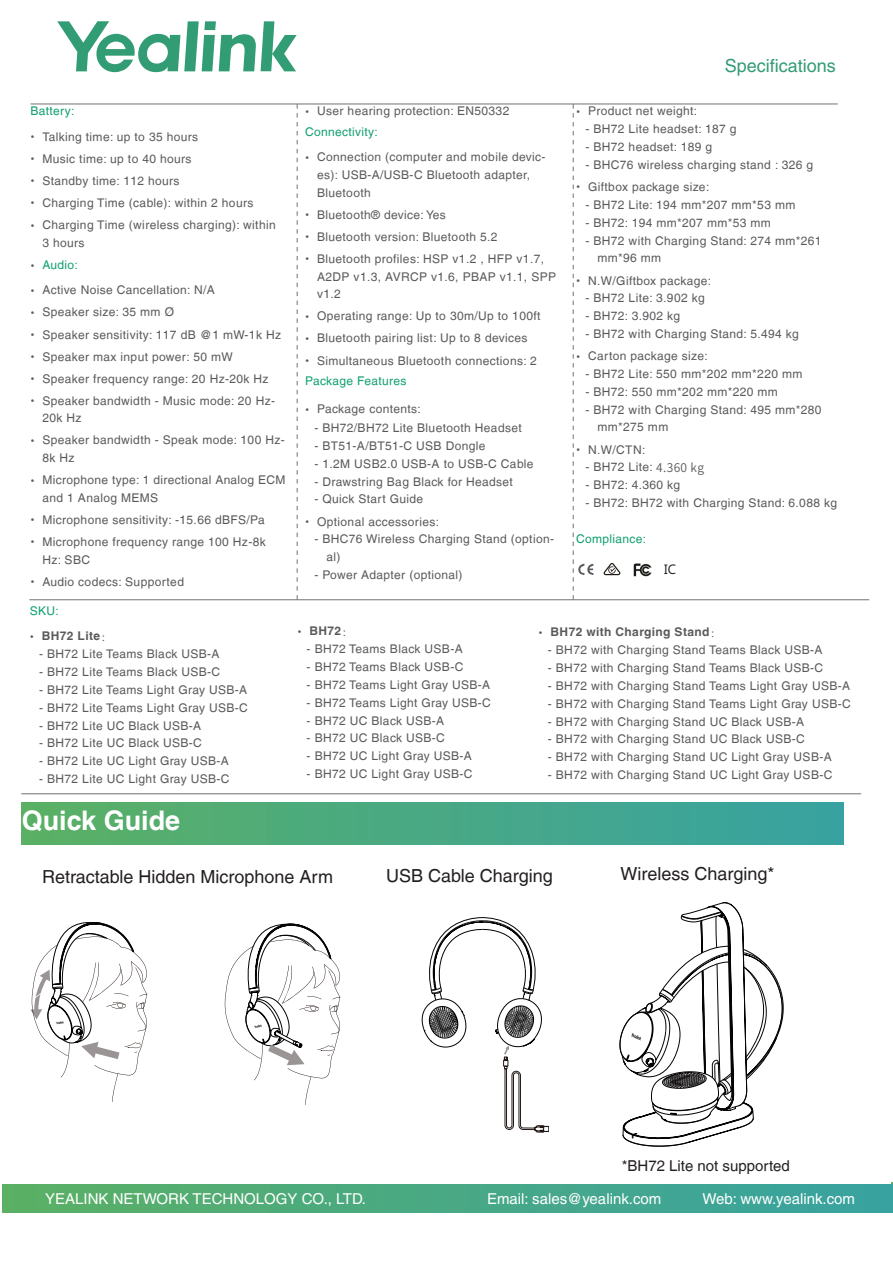
<style>
.page{position:relative;width:893px;height:1263px;background:#fff}
.page>*{position:absolute;margin:0;border:0;box-sizing:border-box;transform-origin:0 0}
.t1{font:700 27px "Helvetica LT";color:#fff}
.t2{font:18px "Helvetica LT";color:#231f20}
.t3{font:18px "Helvetica LT";color:#329c75}
.t4{font:15px "Helvetica LT";color:#fff}
.t5{font:15px "Helvetica LT";color:#231f20}
.t6{font:13.5px "Microsoft Phags Pa";color:#231f20}
.t7{font:12px/17.7px "Helvetica LT";letter-spacing:.03em;color:#5a595c}
.t8{font:700 12px "Helvetica LT";letter-spacing:.03em;color:#5a595c}
.t9{font:12px "Helvetica LT";letter-spacing:.03em;color:#109f6f}
.s1{font-family:"Microsoft Phags Pa";font-size:10.5px}
.s2{font-family:"Microsoft Phags Pa";font-size:10.5px;color:#5a595c}
.s3{font-family:"Microsoft Phags Pa";font-weight:400;font-size:10.5px}
.s4{font-family:"Adobe Song Std";font-weight:300}
.s5{color:#109f6f}
.s6{font-family:"Source Han Sans CN"}
</style>
<div class="page">
<svg style="left:57px;top:21px;width:240px;height:51px"></svg>
<div style="left:2px;top:1185px;width:891px;height:27px;background:linear-gradient(to right,#5ab065,#38a2a2)"></div>
<hr style="left:30px;top:104px;width:808px;height:1px;background:#707070">
<hr style="left:21px;top:793px;width:840px;height:1px;background:#707070">
<svg style="left:297px;top:104px;width:1px;height:495px"></svg>
<svg style="left:573px;top:104px;width:20px;height:495px"></svg>
<svg style="left:603px;top:563px;width:17px;height:12px"></svg>
<img style="left:633px;top:563px;width:18px;height:14px">
<div style="left:22px;top:802px;width:822px;height:42px;background:linear-gradient(to right,#5ab065,#38a2a2)"></div>
<svg style="left:225px;top:923px;width:115px;height:182px"></svg>
<svg style="left:30px;top:922px;width:117px;height:180px"></svg>
<svg style="left:620px;top:902px;width:163px;height:244px"></svg>
<svg style="left:422px;top:917px;width:127px;height:215px"></svg>
<hr style="left:29px;top:599px;width:840px;height:1px;background:#707070">
<p class="t9" style="left:30px;top:107px;width:46px">Battery:</p>
<p class="t7" style="left:30px;top:129px;width:169px"><span class="s1">•</span> Talking time: up to 35 hours</p>
<p class="t7" style="left:30px;top:151px;width:163px"><span class="s1">•</span> Music time: up to 40 hours</p>
<p class="t7" style="left:30px;top:173px;width:151px"><span class="s1">•</span> Standby time: 112 hours</p>
<p class="t7" style="left:30px;top:195px;width:224px"><span class="s1">•</span> Charging Time (cable): within 2 hours</p>
<p class="t7" style="left:42px;top:217px;width:235px;text-indent:-12px"><span class="s1">•</span> Charging Time (wireless charging): within<br>3 hours</p>
<p class="t9" style="left:30px;top:260px;width:49px"><span class="s2">•</span> Audio:</p>
<p class="t7" style="left:30px;top:282px;width:186px"><span class="s1">•</span> Active Noise Cancellation: N/A</p>
<p class="t7" style="left:30px;top:303px;width:145px"><span class="s1">•</span> Speaker size: 35 mm Ø</p>
<p class="t7" style="left:30px;top:325px;width:252px"><span class="s1">•</span> Speaker sensitivity: 117 dB @1 mW-1k Hz</p>
<p class="t7" style="left:30px;top:349px;width:204px"><span class="s1">•</span> Speaker max input power: 50 mW</p>
<p class="t7" style="left:30px;top:370px;width:240px"><span class="s1">•</span> Speaker frequency range: 20 Hz-20k Hz</p>
<p class="t7" style="left:42px;top:392px;width:234px;text-indent:-12px"><span class="s1">•</span> Speaker bandwidth - Music mode: 20 Hz-<br>20k Hz</p>
<p class="t7" style="left:42px;top:431px;width:244px;text-indent:-12px"><span class="s1">•</span> Speaker bandwidth - Speak mode: 100 Hz-<br>8k Hz</p>
<p class="t7" style="left:42px;top:472px;width:245px;text-indent:-12px"><span class="s1">•</span> Microphone type: 1 directional Analog ECM and 1 Analog MEMS</p>
<p class="t7" style="left:30px;top:512px;width:236px"><span class="s1">•</span> Microphone sensitivity: -15.66 dBFS/Pa</p>
<p class="t7" style="left:42px;top:533px;width:225px;text-indent:-12px"><span class="s1">•</span> Microphone frequency range 100 Hz-8k<br>Hz: SBC</p>
<p class="t7" style="left:30px;top:574px;width:155px"><span class="s1">•</span> Audio codecs: Supported</p>
<p class="t9" style="left:30px;top:606px;width:31px">SKU:</p>
<p class="t8" style="left:30px;top:631px;width:84px"><span class="s3">•</span> BH72 Lite<span class="s4">：</span></p>
<p class="t7" style="left:39px;top:646px;width:182px">- BH72 Lite Teams Black USB-A</p>
<p class="t7" style="left:39px;top:664px;width:183px">- BH72 Lite Teams Black USB-C</p>
<p class="t7" style="left:39px;top:682px;width:210px">- BH72 Lite Teams Light Gray USB-A</p>
<p class="t7" style="left:39px;top:700px;width:210px">- BH72 Lite Teams Light Gray USB-C</p>
<p class="t7" style="left:39px;top:717px;width:164px">- BH72 Lite UC Black USB-A</p>
<p class="t7" style="left:39px;top:735px;width:164px">- BH72 Lite UC Black USB-C</p>
<p class="t7" style="left:39px;top:753px;width:191px">- BH72 Lite UC Light Gray USB-A</p>
<p class="t7" style="left:39px;top:771px;width:192px">- BH72 Lite UC Light Gray USB-C</p>
<p class="t7" style="left:305px;top:102px;width:206px;line-height:20.9px"><span class="s1">•</span> User hearing protection: EN50332<br><span class="s5">Connectivity:</span></p>
<p class="t7" style="left:317px;top:149px;width:230px;text-indent:-12px"><span class="s1">•</span> Connection (computer and mobile devic&shy;es): USB-A/USB-C Bluetooth adapter,<br>Bluetooth</p>
<p class="t7" style="left:305px;top:207px;width:142px"><span class="s1">•</span> Bluetooth® device: Yes</p>
<p class="t7" style="left:305px;top:229px;width:194px"><span class="s1">•</span> Bluetooth version: Bluetooth 5.2</p>
<p class="t7" style="left:317px;top:251px;width:240px;text-indent:-12px"><span class="s1">•</span> Bluetooth profiles: HSP v1.2 , HFP v1.7,<br>A2DP v1.3, AVRCP v1.6, PBAP v1.1, SPP v1.2</p>
<p class="t7" style="left:305px;top:308px;width:237px"><span class="s1">•</span> Operating range: Up to 30m/Up to 100ft</p>
<p class="t7" style="left:305px;top:330px;width:224px"><span class="s1">•</span> Bluetooth pairing list: Up to 8 devices</p>
<p class="t7" style="left:305px;top:351px;width:233px;line-height:20.9px"><span class="s1">•</span> Simultaneous Bluetooth connections: 2<br><span class="s5">Package Features</span></p>
<p class="t7" style="left:305px;top:401px;width:117px"><span class="s1">•</span> Package contents:</p>
<p class="t7" style="left:314px;top:420px;width:209px">- BH72/BH72 Lite Bluetooth Headset</p>
<p class="t7" style="left:314px;top:438px;width:173px">- BT51-A/BT51-C USB Dongle</p>
<p class="t7" style="left:314px;top:456px;width:221px">- 1.2M USB2.0 USB-A to USB-C Cable</p>
<p class="t7" style="left:314px;top:474px;width:200px">- Drawstring Bag Black for Headset</p>
<p class="t7" style="left:314px;top:491px;width:110px">- Quick Start Guide</p>
<p class="t7" style="left:305px;top:514px;width:136px"><span class="s1">•</span> Optional accessories:</p>
<p class="t7" style="left:326px;top:531px;width:229px;text-indent:-12px">- BHC76 Wireless Charging Stand (option&shy;al)</p>
<p class="t7" style="left:314px;top:567px;width:150px">- Power Adapter (optional)</p>
<h2 class="t3" style="left:725px;top:59px;width:113px">Specifications</h2>
<p class="t7" style="left:576px;top:103px;width:123px"><span class="s1">•</span> Product net weight:</p>
<p class="t7" style="left:585px;top:121px;width:153px">- BH72 Lite headset: 187 g</p>
<p class="t7" style="left:585px;top:139px;width:128px">- BH72 headset: 189 g</p>
<p class="t7" style="left:585px;top:157px;width:229px">- BHC76 wireless charging stand : 326 g</p>
<p class="t7" style="left:576px;top:178px;width:135px"><span class="s1">•</span> Giftbox package size:</p>
<p class="t7" style="left:585px;top:197px;width:211px">- BH72 Lite: 194 mm*207 mm*53 mm</p>
<p class="t7" style="left:585px;top:215px;width:187px">- BH72: 194 mm*207 mm*53 mm</p>
<p class="t7" style="left:597px;top:232px;width:226px;text-indent:-12px">- BH72 with Charging Stand: 274 mm*261 mm*96 mm</p>
<p class="t7" style="left:576px;top:273px;width:136px"><span class="s1">•</span> N.W/Giftbox package:</p>
<p class="t7" style="left:585px;top:290px;width:121px">- BH72 Lite: 3.902 kg</p>
<p class="t7" style="left:585px;top:308px;width:96px">- BH72: 3.902 kg</p>
<p class="t7" style="left:585px;top:326px;width:215px">- BH72 with Charging Stand: 5.494 kg</p>
<p class="t7" style="left:576px;top:347px;width:133px"><span class="s1">•</span> Carton package size:</p>
<p class="t7" style="left:585px;top:366px;width:218px">- BH72 Lite: 550 mm*202 mm*220 mm</p>
<p class="t7" style="left:585px;top:384px;width:194px">- BH72: 550 mm*202 mm*220 mm</p>
<p class="t7" style="left:597px;top:402px;width:226px;text-indent:-12px">- BH72 with Charging Stand: 495 mm*280 mm*275 mm</p>
<p class="t7" style="left:576px;top:442px;width:71px"><span class="s1">•</span> N.W/CTN:</p>
<p class="t7" style="left:585px;top:459px;width:120px">- BH72 Lite: <span class="s6">4.360 kg</span></p>
<p class="t7" style="left:585px;top:477px;width:96px">- BH72: 4.360 kg</p>
<p class="t7" style="left:585px;top:495px;width:253px">- BH72: BH72 with Charging Stand: 6.088 kg</p>
<p class="t9" style="left:576px;top:534px;width:72px">Compliance:</p>
<p class="t6" style="left:664px;top:563px;width:13px">IC</p>
<p class="t8" style="left:297px;top:626px;width:58px"><span class="s3">•</span> BH72<span class="s4">：</span></p>
<p class="t7" style="left:307px;top:641px;width:158px">- BH72 Teams Black USB-A</p>
<p class="t7" style="left:307px;top:659px;width:158px">- BH72 Teams Black USB-C</p>
<p class="t7" style="left:307px;top:677px;width:185px">- BH72 Teams Light Gray USB-A</p>
<p class="t7" style="left:307px;top:695px;width:186px">- BH72 Teams Light Gray USB-C</p>
<p class="t7" style="left:307px;top:712px;width:139px">- BH72 UC Black USB-A</p>
<p class="t7" style="left:307px;top:730px;width:140px">- BH72 UC Black USB-C</p>
<p class="t7" style="left:307px;top:748px;width:167px">- BH72 UC Light Gray USB-A</p>
<p class="t7" style="left:307px;top:766px;width:167px">- BH72 UC Light Gray USB-C</p>
<p class="t8" style="left:539px;top:628px;width:185px"><span class="s3">•</span> BH72 with Charging Stand<span class="s4">：</span></p>
<p class="t7" style="left:548px;top:642px;width:276px">- BH72 with Charging Stand Teams Black USB-A</p>
<p class="t7" style="left:548px;top:660px;width:277px">- BH72 with Charging Stand Teams Black USB-C</p>
<p class="t7" style="left:548px;top:678px;width:304px">- BH72 with Charging Stand Teams Light Gray USB-A</p>
<p class="t7" style="left:548px;top:696px;width:304px">- BH72 with Charging Stand Teams Light Gray USB-C</p>
<p class="t7" style="left:548px;top:714px;width:258px">- BH72 with Charging Stand UC Black USB-A</p>
<p class="t7" style="left:548px;top:731px;width:258px">- BH72 with Charging Stand UC Black USB-C</p>
<p class="t7" style="left:548px;top:749px;width:285px">- BH72 with Charging Stand UC Light Gray USB-A</p>
<p class="t7" style="left:548px;top:767px;width:286px">- BH72 with Charging Stand UC Light Gray USB-C</p>
<h1 class="t1" style="left:22px;top:810px;width:160px">Quick Guide</h1>
<h2 class="t2" style="left:42px;top:869px;width:293px">Retractable Hidden Microphone Arm</h2>
<h2 class="t2" style="left:386px;top:869px;width:168px">USB Cable Charging</h2>
<h2 class="t2" style="left:620px;top:866px;width:156px">Wireless Charging*</h2>
<p class="t5" style="left:622px;top:1159px;width:170px">*BH72 Lite not supported</p>
<p class="t4" style="left:45px;top:1193px;width:322px">YEALINK NETWORK TECHNOLOGY CO., LTD.</p>
<p class="t4" style="left:487px;top:1193px;width:176px">Email: sales@yealink.com</p>
<p class="t4" style="left:702px;top:1193px;width:154px">Web: www.yealink.com</p>
</div>
